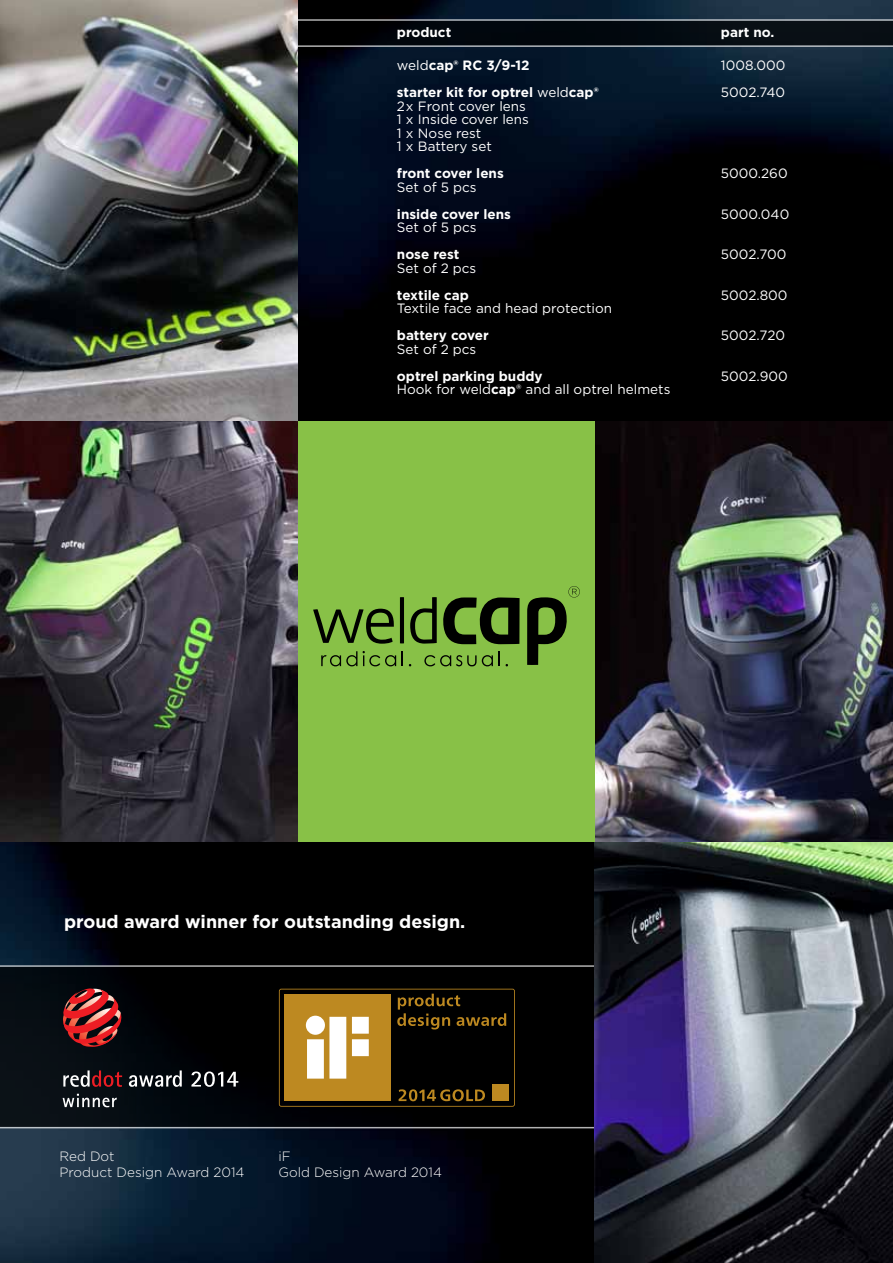
<style>
.page{position:relative;width:893px;height:1263px;background:#fff}
.page>*{position:absolute;margin:0;border:0;box-sizing:border-box;transform-origin:0 0}
.t1{font:700 18px "Gotham";color:#fff}
.t2{font:13.5px/13.5px "Gotham";color:#fff}
.t3{font:700 13.5px "Gotham";color:#fff}
.t4{font:300 13.5px/16.2px "Gotham";color:#fff}
.s1{font-weight:400}
.s2{font-weight:700}
</style>
<div class="page">
<img style="left:0;top:0;width:893px;height:1263px">
<div style="left:298px;top:421px;width:297px;height:421px;background:#88c147"></div>
<img style="left:0;top:0;width:298px;height:842px">
<svg style="left:0;top:965px;width:595px;height:163px;background:#06080b"></svg>
<svg style="left:98px;top:19px;width:795px;height:28px;background:#35393d"></svg>
<img style="left:595px;top:421px;width:298px;height:842px">
<svg style="left:313px;top:609px;width:81px;height:35px"></svg>
<svg style="left:400px;top:597px;width:4px;height:46px"></svg>
<svg style="left:410px;top:597px;width:110px;height:47px"></svg>
<svg style="left:321px;top:651px;width:36px;height:15px"></svg>
<svg style="left:363px;top:651px;width:33px;height:15px"></svg>
<svg style="left:402px;top:651px;width:1px;height:15px"></svg>
<svg style="left:424px;top:651px;width:76px;height:15px"></svg>
<svg style="left:527px;top:586px;width:53px;height:79px"></svg>
<svg style="left:279px;top:989px;width:236px;height:118px;background:#604c24"></svg>
<svg style="left:63px;top:1070px;width:59px;height:17px"></svg>
<svg style="left:129px;top:1070px;width:53px;height:17px"></svg>
<svg style="left:191px;top:1071px;width:47px;height:16px"></svg>
<svg style="left:63px;top:988px;width:58px;height:59px;background:#8a2b2c"></svg>
<svg style="left:63px;top:1094px;width:54px;height:13px"></svg>
<p class="t3" style="left:397px;top:23px;width:56px">product</p>
<p class="t3" style="left:721px;top:23px;width:55px">part no.</p>
<p class="t3" style="left:397px;top:56px;width:134px"><span class="s1">weld</span>cap® RC 3/9-12</p>
<p class="t2" style="left:721px;top:58px;width:66px">1008.000</p>
<p class="t3" style="left:397px;top:83px;width:203px">starter kit for optrel <span class="s1">weld</span>cap®</p>
<p class="t2" style="left:721px;top:85px;width:66px">5002.740</p>
<p class="t2" style="left:397px;top:99px;width:133px">2x Front cover lens<br>1 x Inside cover lens<br>1 x Nose rest<br>1 x Battery set</p>
<p class="t3" style="left:397px;top:164px;width:108px">front cover lens</p>
<p class="t2" style="left:721px;top:166px;width:68px">5000.260</p>
<p class="t2" style="left:397px;top:180px;width:81px">Set of 5 pcs</p>
<p class="t3" style="left:397px;top:205px;width:116px">inside cover lens</p>
<p class="t2" style="left:721px;top:207px;width:70px">5000.040</p>
<p class="t2" style="left:397px;top:220px;width:81px">Set of 5 pcs</p>
<p class="t3" style="left:397px;top:245px;width:64px">nose rest</p>
<p class="t2" style="left:721px;top:247px;width:67px">5002.700</p>
<p class="t2" style="left:397px;top:261px;width:81px">Set of 2 pcs</p>
<p class="t3" style="left:397px;top:286px;width:74px">textile cap</p>
<p class="t2" style="left:721px;top:288px;width:68px">5002.800</p>
<p class="t2" style="left:397px;top:301px;width:217px">Textile face and head protection</p>
<p class="t3" style="left:397px;top:326px;width:93px">battery cover</p>
<p class="t2" style="left:721px;top:328px;width:66px">5002.720</p>
<p class="t2" style="left:397px;top:342px;width:81px">Set of 2 pcs</p>
<p class="t3" style="left:397px;top:367px;width:147px">optrel parking buddy</p>
<p class="t2" style="left:721px;top:369px;width:68px">5002.900</p>
<p class="t2" style="left:397px;top:382px;width:275px">Hook for weld<span class="s2">cap</span>® and all optrel helmets</p>
<h1 class="t1" style="left:64px;top:909px;width:403px">proud award winner for outstanding design.</h1>
<p class="t4" style="left:60px;top:1148px;width:186px">Red Dot<br>Product Design Award 2014</p>
<p class="t4" style="left:279px;top:1148px;width:165px">iF<br>Gold Design Award 2014</p>
</div>
